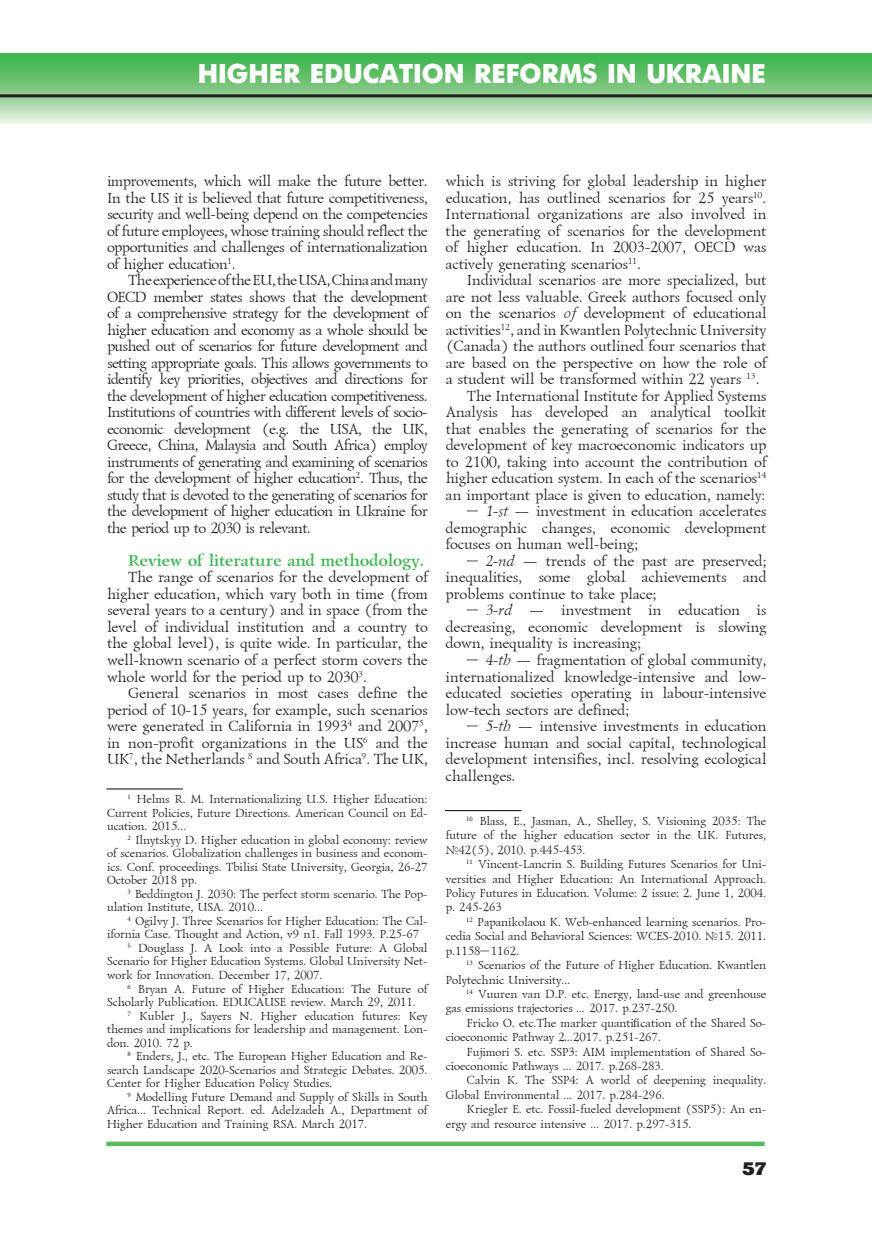
<style>
.page{position:relative;width:872px;height:1234px;background:#fff}
.page>*{position:absolute;margin:0;border:0;box-sizing:border-box;transform-origin:0 0}
.t1{font:27px "Ukrainian Futuris Extra";color:#fff}
.t2{font:18px "Ukrainian Xenia Extended";color:#231f20}
.t3{font:700 16.5px "Ukrainian Lazurski";color:#3fb654}
.t4{font:15px/16.5px "Ukrainian Lazurski";color:#231f20;text-align:justify}
.t5{font:12px/14.4px "Ukrainian Lazurski";color:#231f20}
.s1{font-style:italic}
.s2{font-family:"Times New Roman"}
</style>
<div class="page">
<svg style="left:0;top:53px;width:872px;height:71px;background:#87cb8b"></svg>
<hr style="left:0;top:94px;width:872px;height:3px;background:#231f20">
<svg style="left:106px;top:1141px;width:658px;height:4px;background:#71c579"></svg>
<hr style="left:106px;top:788px;width:77px;height:1px;background:#231f20">
<hr style="left:445px;top:809px;width:76px;height:2px;background:#231f20">
<h1 class="t1" style="left:198px;top:58px;width:569px">HIGHER EDUCATION REFORMS IN UKRAINE</h1>
<p class="t4" style="left:106px;top:173px;width:322px">improvements, which will make the future better.<br>In the US it is believed that future competitiveness, security and well-being depend on the competencies of future employees, whose training should reflect the opportunities and challenges of internationalization of higher education<sup>1</sup>.</p>
<p class="t4" style="left:106px;top:272px;width:322px;text-indent:21px">The experience of the EU, the USA, China and many OECD member states shows that the development of a comprehensive strategy for the development of higher education and economy as a whole should be pushed out of scenarios for future development and setting appropriate goals. This allows governments to identify key priorities, objectives and directions for the development of higher education competitiveness.<br>Institutions of countries with different levels of socio&shy;economic development (e.g. the USA, the UK, Greece, China, Malaysia and South Africa) employ instruments of generating and examining of scenarios for the development of higher education<sup>2</sup>. Thus, the study that is devoted to the generating of scenarios for the development of higher education in Ukraine for the period up to 2030 is relevant.</p>
<p class="t3" style="left:128px;top:551px;width:297px">Review of literature and methodology.</p>
<p class="t4" style="left:106px;top:569px;width:322px;text-indent:21px">The range of scenarios for the development of higher education, which vary both in time (from several years to a century) and in space (from the level of individual institution and a country to the global level), is quite wide. In particular, the well-known scenario of a perfect storm covers the whole world for the period up to 2030<sup>3</sup>.</p>
<p class="t4" style="left:106px;top:685px;width:322px;text-indent:21px">General scenarios in most cases define the period of 10-15 years, for example, such scenarios were generated in California in 1993<sup>4</sup> and 2007<sup>5</sup>, in non-profit organizations in the US<sup>6</sup> and the UK<sup>7</sup>, the Netherlands <sup>8</sup> and South Africa<sup>9</sup>. The UK,</p>
<p class="t5" style="left:106px;top:792px;width:322px;line-height:13.5px;text-align:justify;text-indent:21px"><sup>1</sup> Helms R. M. Internationalizing U.S. Higher Education:<br>Current Policies, Future Directions. American Council on Ed&shy;ucation. 2015...</p>
<p class="t5" style="left:106px;top:833px;width:322px;line-height:13.5px;text-align:justify;text-indent:21px"><sup>2</sup> Ilnytskyy D. Higher education in global economy: review of scenarios. Globalization challenges in business and econom&shy;ics. Conf. proceedings. Tbilisi State University, Georgia, 26-27<br>October 2018 pp.</p>
<p class="t5" style="left:106px;top:887px;width:322px;line-height:13.5px;text-indent:21px"><sup>3</sup> Beddington J. 2030: The perfect storm scenario. The Pop&shy;ulation Institute, USA. 2010...</p>
<p class="t5" style="left:128px;top:914px;width:301px"><sup>4</sup> Ogilvy J. Three Scenarios for Higher Education: The Cal-</p>
<p class="t5" style="left:106px;top:927px;width:314px">ifornia Case. Thought and Action, v9 n1. Fall 1993. P.25-67</p>
<p class="t5" style="left:128px;top:941px;width:301px"><sup>5</sup> Douglass J. A Look into a Possible Future: A Global</p>
<p class="t5" style="left:106px;top:954px;width:322px">Scenario for Higher Education Systems. Global University Net-</p>
<p class="t5" style="left:106px;top:968px;width:217px">work for Innovation. December 17, 2007.</p>
<p class="t5" style="left:128px;top:981px;width:301px"><sup>6</sup> Bryan A. Future of Higher Education: The Future of</p>
<p class="t5" style="left:106px;top:995px;width:310px">Scholarly Publication. EDUCAUSE review. March 29, 2011.</p>
<p class="t5" style="left:128px;top:1008px;width:301px"><sup>7</sup> Kubler J., Sayers N. Higher education futures: Key</p>
<p class="t5" style="left:106px;top:1022px;width:322px">themes and implications for leadership and management. Lon-</p>
<p class="t5" style="left:106px;top:1035px;width:87px">don. 2010. 72 p.</p>
<p class="t5" style="left:128px;top:1049px;width:301px"><sup>8</sup> Enders, J., etc. The European Higher Education and Re-</p>
<p class="t5" style="left:106px;top:1062px;width:322px">search Landscape 2020-Scenarios and Strategic Debates. 2005.</p>
<p class="t5" style="left:106px;top:1076px;width:227px">Center for Higher Education Policy Studies.</p>
<p class="t5" style="left:128px;top:1089px;width:301px"><sup>9</sup> Modelling Future Demand and Supply of Skills in South</p>
<p class="t5" style="left:106px;top:1103px;width:322px">Africa... Technical Report. ed. Adelzadeh A., Department of</p>
<p class="t5" style="left:106px;top:1116px;width:262px">Higher Education and Training RSA. March 2017.</p>
<p class="t4" style="left:445px;top:173px;width:322px">which is striving for global leadership in higher education, has outlined scenarios for 25 years<sup>10</sup>.<br>International organizations are also involved in the generating of scenarios for the development of higher education. In 2003-2007, OECD was actively generating scenarios<sup>11</sup>.</p>
<p class="t4" style="left:466px;top:272px;width:301px">Individual scenarios are more specialized, but</p>
<p class="t4" style="left:445px;top:289px;width:322px">are not less valuable. Greek authors focused only</p>
<p class="t4" style="left:445px;top:305px;width:322px">on the scenarios <span class="s1">of</span> development of educational</p>
<p class="t4" style="left:445px;top:322px;width:322px">activities<sup>12</sup>, and in Kwantlen Polytechnic University</p>
<p class="t4" style="left:445px;top:338px;width:322px">(Canada) the authors outlined four scenarios that</p>
<p class="t4" style="left:445px;top:355px;width:322px">are based on the perspective on how the role of</p>
<p class="t4" style="left:445px;top:371px;width:315px">a student will be transformed within 22 years <sup>13</sup>.</p>
<p class="t4" style="left:466px;top:388px;width:301px">The International Institute for Applied Systems</p>
<p class="t4" style="left:445px;top:404px;width:322px">Analysis has developed an analytical toolkit</p>
<p class="t4" style="left:445px;top:421px;width:322px">that enables the generating of scenarios for the</p>
<p class="t4" style="left:445px;top:437px;width:322px">development of key macroeconomic indicators up</p>
<p class="t4" style="left:445px;top:454px;width:322px">to 2100, taking into account the contribution of</p>
<p class="t4" style="left:445px;top:470px;width:322px">higher education system. In each of the scenarios<sup>14</sup></p>
<p class="t4" style="left:445px;top:487px;width:321px">an important place is given to education, namely:</p>
<p class="t4" style="left:445px;top:503px;width:322px;text-indent:21px"><span class="s1">– 1-st —</span> investment in education accelerates demographic changes, economic development focuses on human well-being;</p>
<p class="t4" style="left:445px;top:553px;width:322px;text-indent:21px"><span class="s1">– 2-nd</span> — trends of the past are preserved; inequalities, some global achievements and problems continue to take place;</p>
<p class="t4" style="left:445px;top:602px;width:322px;text-indent:21px"><span class="s1">– 3-rd —</span> investment in education is decreasing, economic development is slowing down, inequality is increasing;</p>
<p class="t4" style="left:445px;top:652px;width:322px;text-indent:21px"><span class="s1">– 4-th —</span> fragmentation of global community, internationalized knowledge-intensive and low&shy;educated societies operating in labour-intensive low-tech sectors are defined;</p>
<p class="t4" style="left:445px;top:718px;width:322px;text-indent:21px"><span class="s1">– 5-th —</span> intensive investments in education increase human and social capital, technological development intensifies, incl. resolving ecological challenges.</p>
<p class="t5" style="left:445px;top:814px;width:322px;text-align:justify;text-indent:21px"><sup>10</sup> Blass, E., Jasman, A., Shelley, S. Visioning 2035: The future of the higher education sector in the UK. Futures, ¹42(5), 2010. p.445-453.</p>
<p class="t5" style="left:445px;top:857px;width:322px;text-align:justify;text-indent:21px"><sup>11</sup> Vincent-Lancrin S. Building Futures Scenarios for Uni&shy;versities and Higher Education: An International Approach.<br>Policy Futures in Education. Volume: 2 issue: 2. June 1, 2004. p. 245-263</p>
<p class="t5" style="left:445px;top:914px;width:322px;text-align:justify;text-indent:21px"><sup>12</sup> Papanikolaou K. Web-enhanced learning scenarios. Pro&shy;cedia Social and Behavioral Sciences: WCES-2010. ¹15. 2011. p.1158–1162.</p>
<p class="t5" style="left:445px;top:958px;width:322px;text-indent:21px"><sup>13</sup> Scenarios of the Future of Higher Education. Kwantlen<br>Polytechnic University...</p>
<p class="t5" style="left:445px;top:986px;width:322px;text-indent:21px"><sup>14</sup> Vuuren van D.P. etc. Energy, land-use and greenhouse gas emissions trajectories … 2017. p.237-250.</p>
<p class="t5" style="left:445px;top:1015px;width:322px;text-indent:21px">Fricko O. etc.The marker quanti<span class="s2">fi</span>cation of the Shared So&shy;cioeconomic Pathway 2…2017. p.251-267.</p>
<p class="t5" style="left:445px;top:1044px;width:322px;text-indent:21px">Fujimori S. etc. SSP3: AIM implementation of Shared So&shy;cioeconomic Pathways ... 2017. p.268-283.</p>
<p class="t5" style="left:445px;top:1073px;width:322px;text-indent:21px">Calvin K. The SSP4: A world of deepening inequality.<br>Global Environmental ... 2017. p.284-296.</p>
<p class="t5" style="left:445px;top:1102px;width:322px;text-indent:21px">Kriegler E. etc. Fossil-fueled development (SSP5): An en&shy;ergy and resource intensive ... 2017. p.297-315.</p>
<p class="t2" style="left:742px;top:1157px;width:25px">57</p>
</div>
